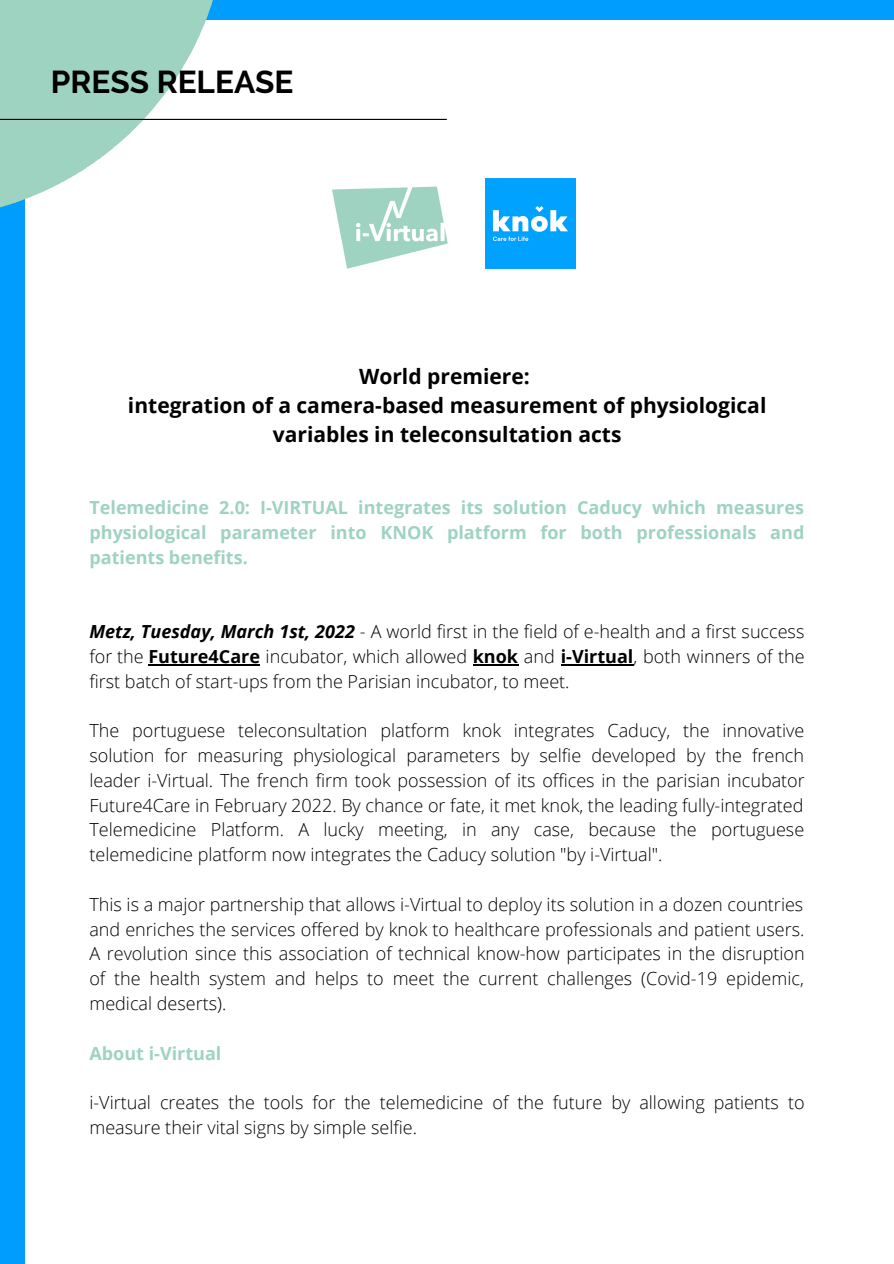
<style>
.page{position:relative;width:894px;height:1264px;background:#fff}
.page>*{position:absolute;margin:0;border:0;box-sizing:border-box;transform-origin:0 0}
.t1{font:700 31.5px "Raleway";color:#000}
.t2{font:700 21px/29.2px "Open Sans";color:#000;text-align:center}
.t3{font:300 18px/24.8px "Open Sans";color:#000;text-align:justify}
.t4{font:700 18px/24.8px "Open Sans";color:#9fd3c1;text-align:justify}
.s1{font-weight:700;font-style:italic}
.s2{font-weight:700}
</style>
<div class="page">
<div style="left:0;top:0;width:893px;height:1263px;background:#009dff"></div>
<div style="left:25px;top:20px;width:868px;height:1243px;background:#fff"></div>
<svg style="left:0;top:0;width:227px;height:208px;fill:#9fd3c1"></svg>
<img style="left:485px;top:178px;width:90px;height:90px">
<img style="left:333px;top:186px;width:114px;height:83px">
<hr style="left:0;top:119px;width:446px;height:1px;background:#000">
<hr style="left:148px;top:664px;width:112px;height:1px;background:#000">
<hr style="left:472px;top:664px;width:46px;height:1px;background:#000">
<hr style="left:560px;top:664px;width:73px;height:1px;background:#000">
<p class="t1" style="left:51px;top:63px;width:244px">PRESS RELEASE</p>
<p class="t2" style="left:359px;top:361px;width:172px">World premiere:</p>
<p class="t2" style="left:128px;top:390px;width:639px">integration of a camera-based measurement of physiological variables in teleconsultation acts</p>
<p class="t4" style="left:89px;top:495px;width:716px">Telemedicine 2.0: I-VIRTUAL integrates its solution Caducy which measures physiological parameter into KNOK platform for both professionals and patients benefits.</p>
<p class="t3" style="left:89px;top:619px;width:716px"><span class="s1">Metz, Tuesday, March 1st, 2022</span> - A world first in the field of e-health and a first success for the <span class="s2">Future4Care</span> incubator, which allowed <span class="s2">knok</span> and <span class="s2">i-Virtual</span>, both winners of the first batch of start-ups from the Parisian incubator, to meet.</p>
<p class="t3" style="left:89px;top:718px;width:716px">The portuguese teleconsultation platform knok integrates Caducy, the innovative solution for measuring physiological parameters by selfie developed by the french leader i-Virtual. The french firm took possession of its offices in the parisian incubator Future4Care in February 2022. By chance or fate, it met knok, the leading fully-integrated Telemedicine Platform. A lucky meeting, in any case, because the portuguese telemedicine platform now integrates the Caducy solution "by i-Virtual".</p>
<p class="t3" style="left:89px;top:891px;width:716px">This is a major partnership that allows i-Virtual to deploy its solution in a dozen countries and enriches the services offered by knok to healthcare professionals and patient users.<br>A revolution since this association of technical know-how participates in the disruption of the health system and helps to meet the current challenges (Covid-19 epidemic, medical deserts).</p>
<p class="t4" style="left:89px;top:1040px;width:133px">About i-Virtual</p>
<p class="t3" style="left:89px;top:1089px;width:716px">i-Virtual creates the tools for the telemedicine of the future by allowing patients to measure their vital signs by simple selfie.</p>
</div>
